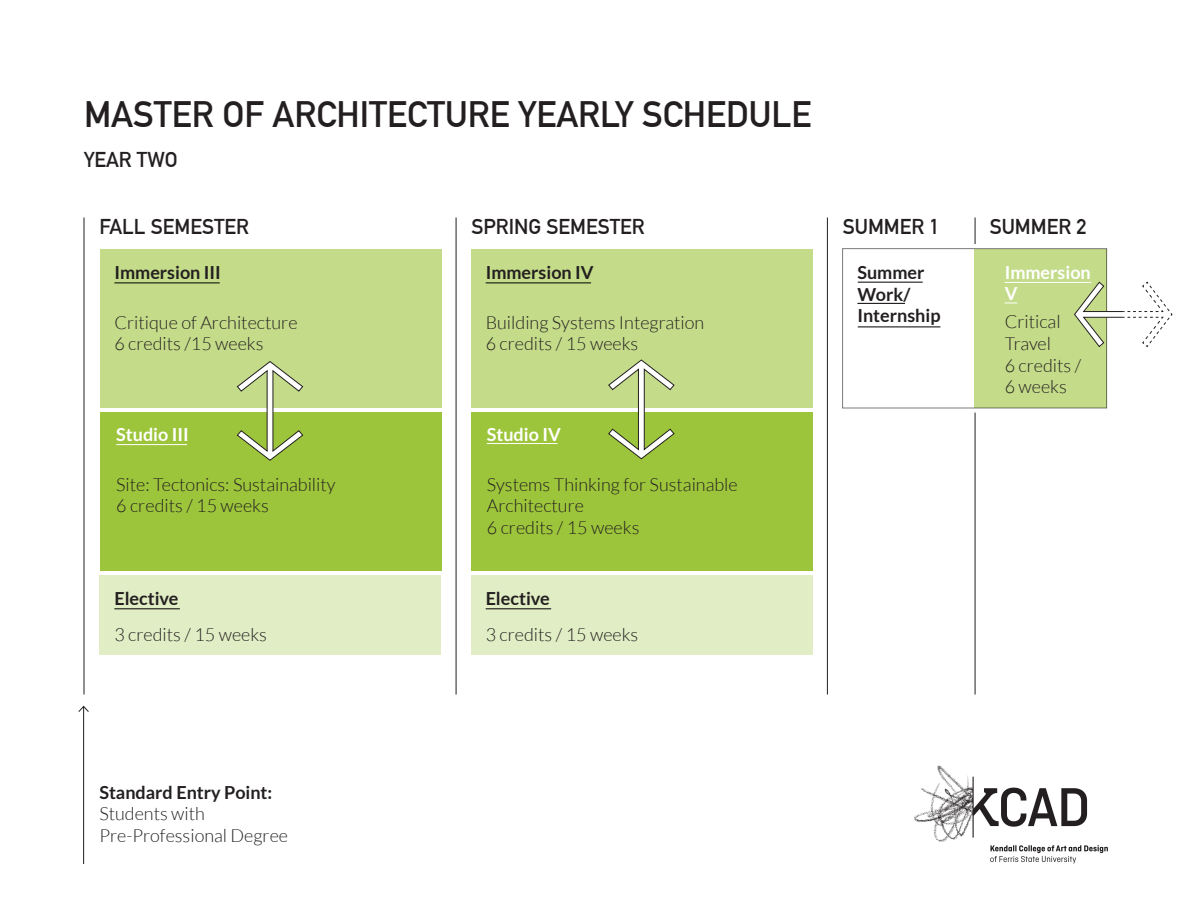
<style>
.page{position:relative;width:1188px;height:918px;background:#fff}
.page>*{position:absolute;margin:0;border:0;box-sizing:border-box;transform-origin:0 0}
.t1{font:700 36px "DIN Alternate";color:#231f20}
.t2{font:700 21px "DIN Alternate";color:#231f20}
.t3{font:300 18px/21.6px "Lato";color:#231f20}
.t4{font:700 18px/21.6px "Lato";color:#231f20}
.t5{font:700 18px "Lato";color:#fff}
</style>
<div class="page">
<div style="left:975px;top:250px;width:132px;height:158px;background:#c4dc89"></div>
<div style="left:471px;top:413px;width:342px;height:158px;background:#9dc53b"></div>
<div style="left:471px;top:250px;width:342px;height:158px;background:#c4dc89"></div>
<div style="left:100px;top:413px;width:341px;height:158px;background:#9dc53b"></div>
<div style="left:100px;top:250px;width:341px;height:158px;background:#c4dc89"></div>
<div style="left:471px;top:576px;width:342px;height:79px;background:#e1edc4"></div>
<div style="left:99px;top:576px;width:342px;height:79px;background:#e1edc4"></div>
<hr style="left:114px;top:283px;width:106px;height:1px;background:#000">
<hr style="left:116px;top:444px;width:71px;height:1px;background:#fff">
<hr style="left:1005px;top:282px;width:87px;height:1px;background:#fff">
<hr style="left:114px;top:608px;width:66px;height:1px;background:#000">
<hr style="left:486px;top:283px;width:105px;height:1px;background:#000">
<hr style="left:487px;top:443px;width:71px;height:1px;background:#fff">
<hr style="left:486px;top:608px;width:65px;height:1px;background:#000">
<svg style="left:1005px;top:303px;width:12px;height:1px"></svg>
<hr style="left:84px;top:218px;width:1px;height:477px;background:#231f20">
<hr style="left:83px;top:706px;width:1px;height:158px;background:#231f20">
<svg style="left:78px;top:705px;width:11px;height:8px"></svg>
<hr style="left:456px;top:218px;width:1px;height:477px;background:#231f20">
<hr style="left:827px;top:218px;width:1px;height:477px;background:#231f20">
<hr style="left:975px;top:413px;width:1px;height:282px;background:#231f20">
<img style="left:914px;top:765px;width:194px;height:99px">
<svg style="left:237px;top:361px;width:66px;height:100px"></svg>
<svg style="left:608px;top:360px;width:66px;height:99px"></svg>
<svg style="left:1074px;top:282px;width:98px;height:65px"></svg>
<hr style="left:858px;top:282px;width:65px;height:1px;background:#000">
<hr style="left:857px;top:303px;width:48px;height:1px;background:#000">
<hr style="left:858px;top:327px;width:82px;height:1px;background:#000">
<svg style="left:975px;top:218px;width:1px;height:26px"></svg>
<p class="t1" style="left:84px;top:87px;width:729px">MASTER OF ARCHITECTURE YEARLY SCHEDULE</p>
<p class="t2" style="left:84px;top:144px;width:95px">YEAR TWO</p>
<p class="t2" style="left:99px;top:210px;width:151px">FALL SEMESTER</p>
<p class="t2" style="left:471px;top:210px;width:175px">SPRING SEMESTER</p>
<p class="t2" style="left:843px;top:210px;width:98px">SUMMER 1</p>
<p class="t2" style="left:990px;top:210px;width:98px">SUMMER 2</p>
<p class="t4" style="left:114px;top:261px;width:108px">Immersion III</p>
<p class="t3" style="left:114px;top:312px;width:185px">Critique of Architecture</p>
<p class="t3" style="left:114px;top:333px;width:151px">6 credits /15 weeks</p>
<p class="t5" style="left:1005px;top:262px;width:88px">Immersion</p>
<p class="t5" style="left:1005px;top:283px;width:14px">V</p>
<p class="t3" style="left:1005px;top:311px;width:57px">Critical<br>Travel</p>
<p class="t3" style="left:1005px;top:354px;width:78px">6 credits /<br>6 weeks</p>
<p class="t4" style="left:486px;top:261px;width:110px">Immersion IV</p>
<p class="t3" style="left:486px;top:312px;width:220px">Building Systems Integration</p>
<p class="t3" style="left:486px;top:333px;width:154px">6 credits / 15 weeks</p>
<p class="t4" style="left:857px;top:261px;width:69px">Summer<br>Work/</p>
<p class="t4" style="left:857px;top:305px;width:85px">Internship</p>
<p class="t5" style="left:116px;top:424px;width:74px">Studio III</p>
<p class="t3" style="left:116px;top:473px;width:221px">Site: Tectonics: Sustainability</p>
<p class="t3" style="left:116px;top:495px;width:154px">6 credits / 15 weeks</p>
<p class="t4" style="left:114px;top:587px;width:66px">Elective</p>
<p class="t3" style="left:114px;top:624px;width:154px">3 credits / 15 weeks</p>
<p class="t4" style="left:99px;top:781px;width:175px">Standard Entry Point:</p>
<p class="t3" style="left:99px;top:803px;width:107px">Students with</p>
<p class="t3" style="left:99px;top:825px;width:190px">Pre-Professional Degree</p>
<p class="t5" style="left:487px;top:424px;width:76px">Studio IV</p>
<p class="t3" style="left:487px;top:473px;width:252px">Systems Thinking for Sustainable</p>
<p class="t3" style="left:487px;top:495px;width:99px">Architecture</p>
<p class="t3" style="left:487px;top:517px;width:154px">6 credits / 15 weeks</p>
<p class="t4" style="left:486px;top:587px;width:66px">Elective</p>
<p class="t3" style="left:486px;top:624px;width:154px">3 credits / 15 weeks</p>
</div>
